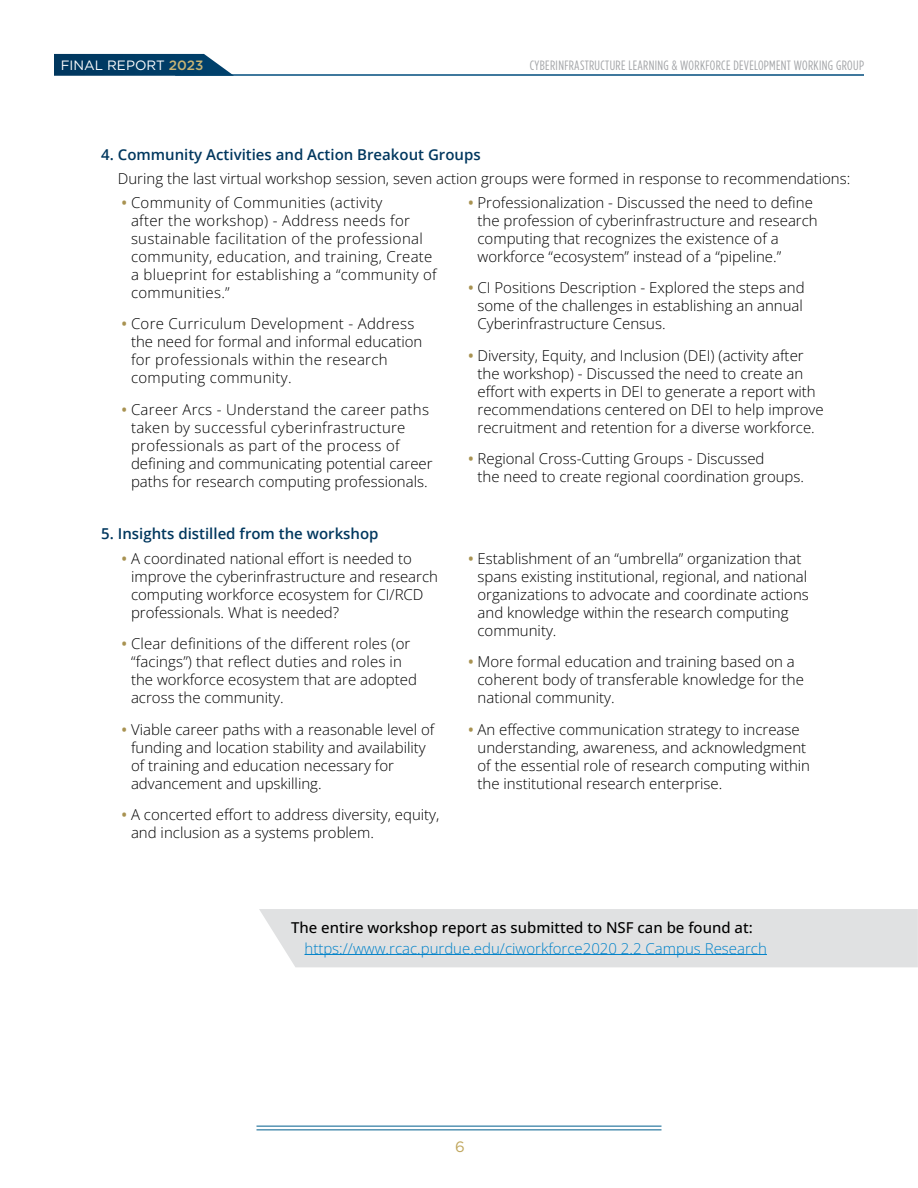
<style>
.page{position:relative;width:918px;height:1188px;background:#fff}
.page>*{position:absolute;margin:0;border:0;box-sizing:border-box;transform-origin:0 0}
.t1{font:15px/18px "Open Sans";color:#000}
.t2{font:15px/18px "Open Sans";letter-spacing:.02em;color:#000}
.t3{font:15px/21px "Open Sans";color:#0082c9}
.t4{font:600 15px "Open Sans";color:#00375e}
.t5{font:15px "Gotham";color:#bfa65c}
.t6{font:13.5px "Gotham Condensed";letter-spacing:.025em;color:#a3a5a8}
.t7{font:13.5px "Gotham";color:#fff}
.s1{font-weight:500;color:#c9b474}
.s2{font-weight:600;color:#00375e}
.s3{font-weight:600;color:#a89251}
.s4{font-weight:500;color:#000}
</style>
<div class="page">
<hr style="left:256px;top:1126px;width:406px;height:1px;background:#005e8d">
<hr style="left:256px;top:1129px;width:406px;height:1px;background:#005e8d">
<hr style="left:175px;top:74px;width:689px;height:2px;background:#004d7d">
<svg style="left:54px;top:54px;width:180px;height:22px;background:#174d72"></svg>
<div style="left:259px;top:909px;width:659px;height:58px;background:#e0e1e2"></div>
<hr style="left:304px;top:954px;width:463px;height:1px;background:#0082c9">
<p class="t7" style="left:61px;top:57px;width:144px">FINAL REPORT <span class="s1">2023</span></p>
<p class="t6" style="left:530px;top:58px;width:336px">CYBERINFRASTRUCTURE LEARNING &amp; WORKFORCE DEVELOPMENT WORKING GROUP</p>
<p class="t1" style="left:118px;top:142px;width:734px;line-height:24px;text-indent:-17px"><span class="s2">4. Community Activities and Action Breakout Groups<br></span>During the last virtual workshop session, seven action groups were formed in response to recommendations:</p>
<p class="t2" style="left:131px;top:193px;width:307px;text-indent:-10px"><span class="s3">•</span> Community of Communities (activity<br>after the workshop) - Address needs for sustainable facilitation of the professional community, education, and training, Create a blueprint for establishing a “community of communities.”</p>
<p class="t2" style="left:131px;top:315px;width:293px;text-indent:-10px"><span class="s3">•</span> Core Curriculum Development - Address the need for formal and informal education for professionals within the research computing community.</p>
<p class="t2" style="left:131px;top:400px;width:303px;text-indent:-10px"><span class="s3">•</span> Career Arcs - Understand the career paths taken by successful cyberinfrastructure professionals as part of the process of defining and communicating potential career paths for research computing professionals.</p>
<p class="t1" style="left:478px;top:193px;width:342px;text-indent:-10px"><span class="s3">•</span> Professionalization - Discussed the need to define the profession of cyberinfrastructure and research computing that recognizes the existence of a workforce “ecosystem” instead of a “pipeline.”</p>
<p class="t1" style="left:478px;top:279px;width:329px;text-align:justify;text-indent:-10px"><span class="s3">•</span> CI Positions Description - Explored the steps and some of the challenges in establishing an annual Cyberinfrastructure Census.</p>
<p class="t1" style="left:478px;top:346px;width:348px;text-indent:-10px"><span class="s3">•</span> Diversity, Equity, and Inclusion (DEI) (activity after the workshop) - Discussed the need to create an effort with experts in DEI to generate a report with recommendations centered on DEI to help improve recruitment and retention for a diverse workforce.</p>
<p class="t1" style="left:478px;top:450px;width:328px;text-indent:-10px"><span class="s3">•</span> Regional Cross-Cutting Groups - Discussed<br>the need to create regional coordination groups.</p>
<p class="t4" style="left:101px;top:523px;width:279px">5. Insights distilled from the workshop</p>
<p class="t1" style="left:131px;top:549px;width:309px;text-indent:-10px"><span class="s3">•</span> A coordinated national effort is needed to improve the cyberinfrastructure and research computing workforce ecosystem for CI/RCD professionals. What is needed?</p>
<p class="t1" style="left:131px;top:634px;width:287px;text-indent:-10px"><span class="s3">•</span> Clear definitions of the different roles (or “facings”) that reflect duties and roles in the workforce ecosystem that are adopted across the community.</p>
<p class="t1" style="left:131px;top:720px;width:305px;text-indent:-10px"><span class="s3">•</span> Viable career paths with a reasonable level of funding and location stability and availability of training and education necessary for advancement and upskilling.</p>
<p class="t1" style="left:131px;top:805px;width:310px;text-indent:-10px"><span class="s3">•</span> A concerted effort to address diversity, equity, and inclusion as a systems problem.</p>
<p class="t1" style="left:478px;top:549px;width:333px;text-indent:-10px"><span class="s3">•</span> Establishment of an “umbrella” organization that spans existing institutional, regional, and national organizations to advocate and coordinate actions and knowledge within the research computing community.</p>
<p class="t1" style="left:478px;top:652px;width:328px;text-indent:-10px"><span class="s3">•</span> More formal education and training based on a coherent body of transferable knowledge for the national community.</p>
<p class="t1" style="left:478px;top:720px;width:334px;text-indent:-10px"><span class="s3">•</span> An effective communication strategy to increase understanding, awareness, and acknowledgment of the essential role of research computing within the institutional research enterprise.</p>
<p class="t3" style="left:304px;top:916px;width:464px;text-indent:-14px"><span class="s4">The entire workshop report as submitted to NSF can be found at: </span>https://www.rcac.purdue.edu/ciworkforce2020 2.2 Campus Research</p>
<p class="t5" style="left:455px;top:1137px;width:11px">6</p>
</div>
